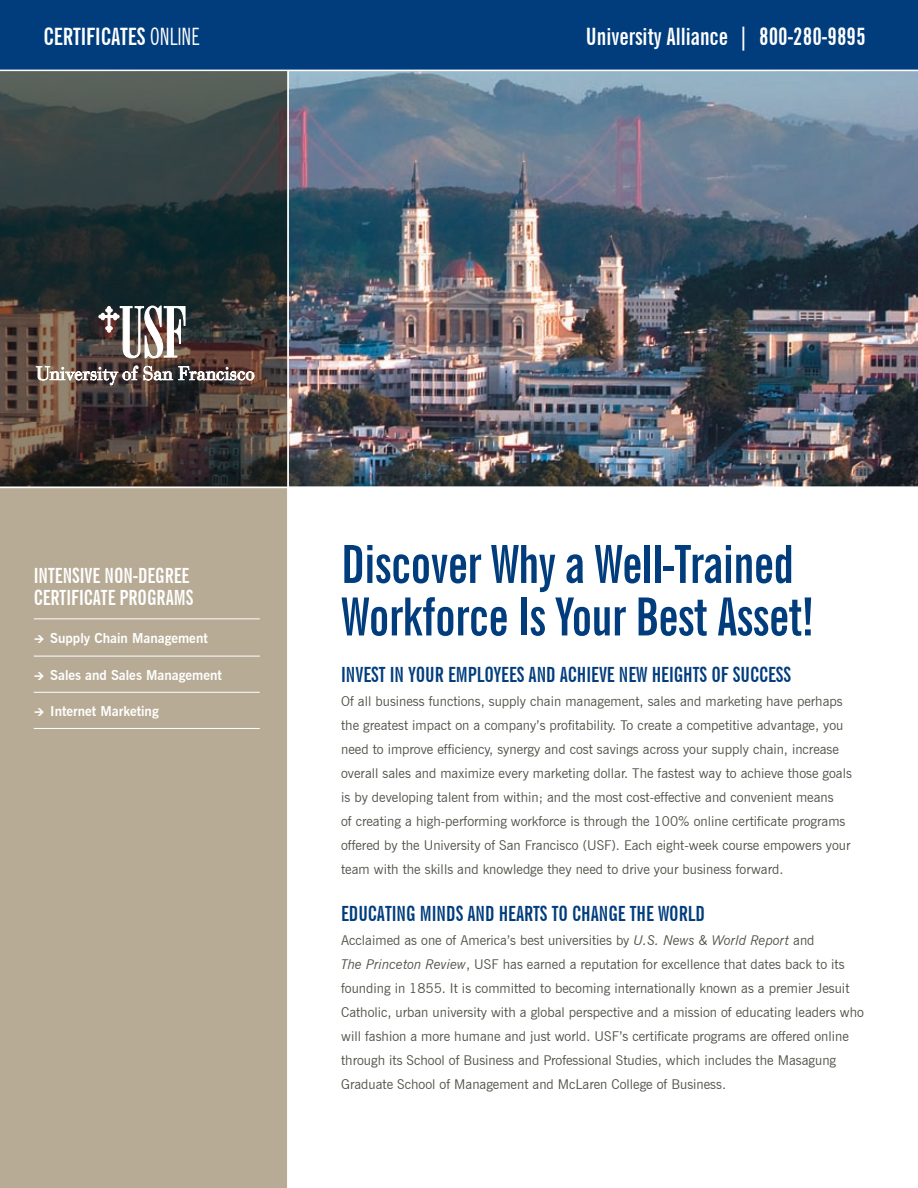
<style>
.page{position:relative;width:918px;height:1188px;background:#fff}
.page>*{position:absolute;margin:0;border:0;box-sizing:border-box;transform-origin:0 0}
.t1{font:700 extra-condensed 52.5px/52.5px "News Gothic BT";letter-spacing:-.01em;color:#013d7d}
.t2{font:700 extra-condensed 24px "News Gothic BT";color:#fff}
.t3{font:700 extra-condensed 21px "News Gothic BT";color:#013d7d}
.t4{font:700 extra-condensed 21px/22.5px "News Gothic BT";color:#fff}
.t5{font:13.5px/24px "News Gothic BT";color:#535249}
.t6{font:700 13.5px "News Gothic BT";color:#fff}
.s1{font-weight:400}
.s2{font-style:italic}
</style>
<div class="page">
<div style="left:0;top:487px;width:288px;height:701px;background:#b8ab95"></div>
<img style="left:289px;top:71px;width:629px;height:416px">
<hr style="left:34px;top:619px;width:226px;height:1px;background:#fff">
<hr style="left:34px;top:656px;width:226px;height:1px;background:#fff">
<hr style="left:34px;top:692px;width:226px;height:1px;background:#fff">
<hr style="left:34px;top:728px;width:226px;height:1px;background:#fff">
<div style="left:0;top:0;width:918px;height:70px;background:#013d7d"></div>
<svg style="left:0;top:71px;width:287px;height:416px;background:#383b39"></svg>
<hr style="left:0;top:487px;width:918px;height:1px;background:#fff">
<hr style="left:287px;top:70px;width:2px;height:1118px;background:#fff">
<svg style="left:36px;top:366px;width:102px;height:19px"></svg>
<svg style="left:144px;top:366px;width:29px;height:14px"></svg>
<svg style="left:179px;top:366px;width:75px;height:14px"></svg>
<svg style="left:99px;top:306px;width:86px;height:52px"></svg>
<h2 class="t2" style="left:44px;top:22px;width:157px">CERTI FICATES <span class="s1">ONLINE</span></h2>
<h2 class="t2" style="left:586px;top:22px;width:281px">UNIVERSITY ALLIANCE | 800-280-9895</h2>
<h3 class="t4" style="left:34px;top:564px;width:161px">INTENSIVE NON-DEGREE<br>CERTI FICATE PROGRAMS</h3>
<p class="t6" style="left:50px;top:630px;width:159px">Supply Chain Management</p>
<p class="t6" style="left:50px;top:667px;width:173px">Sales and Sales Management</p>
<p class="t6" style="left:50px;top:703px;width:110px">Internet Marketing</p>
<h1 class="t1" style="left:341px;top:538px;width:474px">DISCOVER WHY A WELL-TRAINED<br>WORKFORCE IS YOUR BEST ASSET!</h1>
<h3 class="t3" style="left:341px;top:662px;width:451px">INVEST IN YOUR EMPLOYEES AND ACHIEVE NEW HEIGHTS OF SUCCESS</h3>
<p class="t5" style="left:341px;top:690px;width:512px">Of all business functions, supply chain management, sales and marketing have perhaps the greatest impact on a company’s profitability. To create a competitive advantage, you need to improve efficiency, synergy and cost savings across your supply chain, increase overall sales and maximize every marketing dollar. The fastest way to achieve those goals is by developing talent from within; and the most cost-effective and convenient means<br>of creating a high-performing workforce is through the 100% online certificate programs offered by the University of San Francisco (USF). Each eight-week course empowers your team with the skills and knowledge they need to drive your business forward.</p>
<h3 class="t3" style="left:341px;top:901px;width:363px">EDUCATI NG MI NDS AND HEARTS TO CHANGE THE WORLD</h3>
<p class="t5" style="left:341px;top:928px;width:524px">Acclaimed as one of America’s best universities by <span class="s2">U.S. News &amp; World Report</span> and<br><span class="s2">The Princeton Review</span>, USF has earned a reputation for excellence that dates back to its founding in 1855. It is committed to becoming internationally known as a premier Jesuit Catholic, urban university with a global perspective and a mission of educating leaders who will fashion a more humane and just world. USF’s certificate programs are offered online through its School of Business and Professional Studies, which includes the Masagung Graduate School of Management and McLaren College of Business.</p>
</div>
